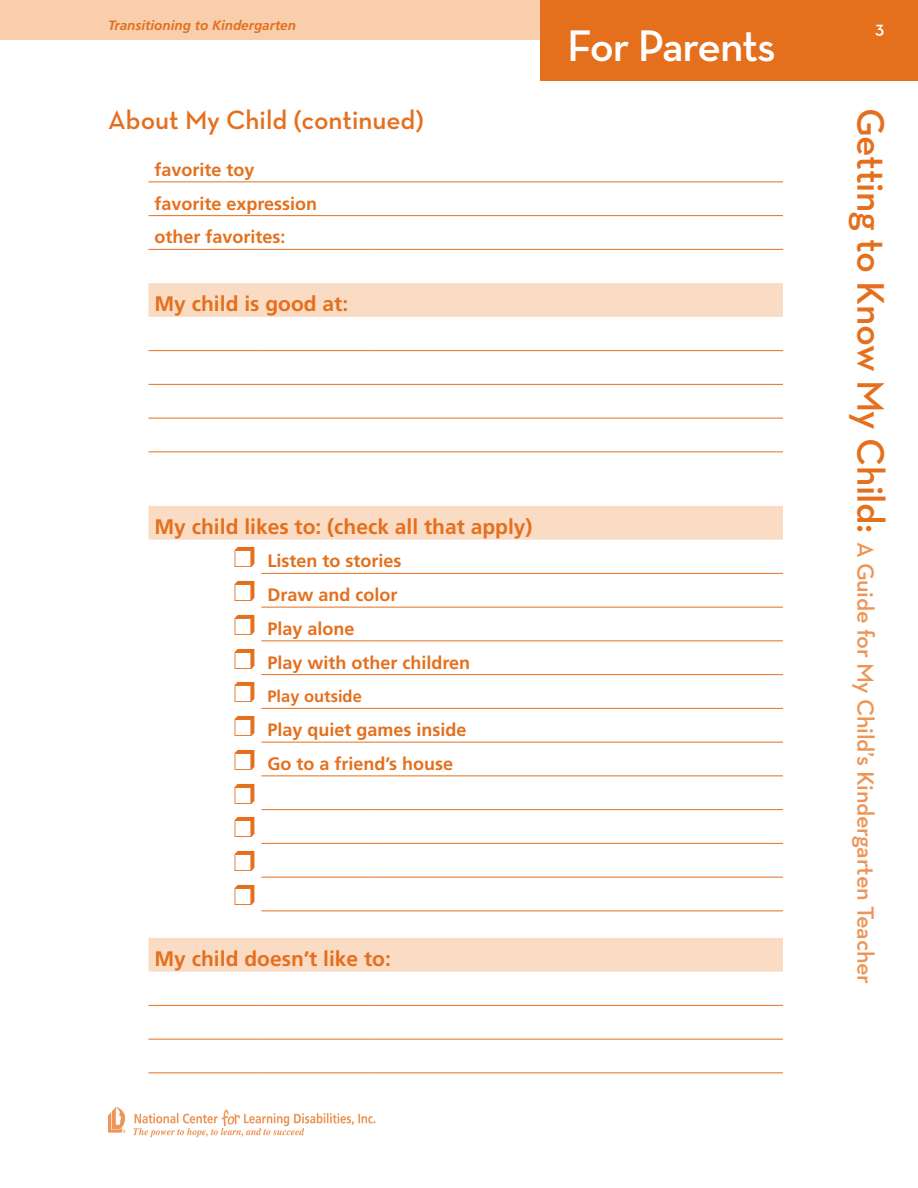
<style>
.page{position:relative;width:918px;height:1188px;background:#fff}
.page>*{position:absolute;margin:0;border:0;box-sizing:border-box;transform-origin:0 0}
.t1{font:600 45px "Neutra Text";letter-spacing:-.03em;color:#fff}
.t2{font:28.5px/33.8px "Zapf Dingbats ITC";color:#e4701e;text-align:justify}
.t3{font:600 27px "Neutra Text";color:#e4701e}
.t4{font:600 24px "Neutra Text";letter-spacing:-.01em;color:#ed9557}
.t5{font:700 21px "Frutiger";color:#e4701e}
.t6{font:700 18px/33.8px "Frutiger";color:#e4701e}
.t7{font:700 16.5px "Frutiger";color:#e4701e}
.t8{font:italic 700 13.5px "Frutiger";color:#e4701e}
.s1{font-size:39px;color:#e4701e}
</style>
<div class="page">
<img style="left:108px;top:1108px;width:267px;height:30px">
<div style="left:0;top:0;width:918px;height:40px;background:#f8cead"></div>
<div style="left:540px;top:0;width:378px;height:81px;background:#e4701e"></div>
<svg style="left:148px;top:283px;width:635px;height:689px"></svg>
<hr style="left:148px;top:182px;width:113px;height:1px;background:#e4701e">
<hr style="left:261px;top:182px;width:113px;height:1px;background:#e4701e">
<hr style="left:148px;top:215px;width:113px;height:1px;background:#e4701e">
<hr style="left:261px;top:215px;width:113px;height:1px;background:#e4701e">
<hr style="left:374px;top:182px;width:409px;height:1px;background:#e4701e">
<hr style="left:374px;top:215px;width:409px;height:1px;background:#e4701e">
<hr style="left:148px;top:249px;width:113px;height:1px;background:#e4701e">
<hr style="left:261px;top:249px;width:113px;height:1px;background:#e4701e">
<hr style="left:374px;top:249px;width:409px;height:1px;background:#e4701e">
<hr style="left:148px;top:350px;width:113px;height:1px;background:#e4701e">
<hr style="left:261px;top:350px;width:113px;height:1px;background:#e4701e">
<hr style="left:374px;top:350px;width:409px;height:1px;background:#e4701e">
<hr style="left:148px;top:384px;width:113px;height:1px;background:#e4701e">
<hr style="left:261px;top:384px;width:113px;height:1px;background:#e4701e">
<hr style="left:374px;top:384px;width:409px;height:1px;background:#e4701e">
<hr style="left:148px;top:418px;width:113px;height:1px;background:#e4701e">
<hr style="left:261px;top:418px;width:113px;height:1px;background:#e4701e">
<hr style="left:374px;top:418px;width:409px;height:1px;background:#e4701e">
<hr style="left:148px;top:452px;width:113px;height:1px;background:#e4701e">
<hr style="left:261px;top:452px;width:113px;height:1px;background:#e4701e">
<hr style="left:374px;top:452px;width:409px;height:1px;background:#e4701e">
<hr style="left:261px;top:573px;width:113px;height:1px;background:#e4701e">
<hr style="left:374px;top:573px;width:409px;height:1px;background:#e4701e">
<hr style="left:261px;top:607px;width:113px;height:1px;background:#e4701e">
<hr style="left:374px;top:607px;width:409px;height:1px;background:#e4701e">
<hr style="left:261px;top:641px;width:113px;height:1px;background:#e4701e">
<hr style="left:374px;top:641px;width:409px;height:1px;background:#e4701e">
<hr style="left:261px;top:674px;width:113px;height:1px;background:#e4701e">
<hr style="left:374px;top:674px;width:409px;height:1px;background:#e4701e">
<hr style="left:261px;top:708px;width:113px;height:1px;background:#e4701e">
<hr style="left:374px;top:708px;width:409px;height:1px;background:#e4701e">
<hr style="left:261px;top:742px;width:113px;height:1px;background:#e4701e">
<hr style="left:374px;top:742px;width:409px;height:1px;background:#e4701e">
<hr style="left:261px;top:776px;width:113px;height:1px;background:#e4701e">
<hr style="left:374px;top:776px;width:409px;height:1px;background:#e4701e">
<hr style="left:261px;top:809px;width:113px;height:1px;background:#e4701e">
<hr style="left:374px;top:809px;width:409px;height:1px;background:#e4701e">
<hr style="left:261px;top:843px;width:113px;height:1px;background:#e4701e">
<hr style="left:374px;top:843px;width:409px;height:1px;background:#e4701e">
<hr style="left:261px;top:877px;width:113px;height:1px;background:#e4701e">
<hr style="left:374px;top:877px;width:409px;height:1px;background:#e4701e">
<hr style="left:261px;top:911px;width:113px;height:1px;background:#e4701e">
<hr style="left:374px;top:911px;width:409px;height:1px;background:#e4701e">
<hr style="left:148px;top:1005px;width:113px;height:1px;background:#e4701e">
<hr style="left:261px;top:1005px;width:113px;height:1px;background:#e4701e">
<hr style="left:148px;top:1039px;width:113px;height:1px;background:#e4701e">
<hr style="left:261px;top:1039px;width:113px;height:1px;background:#e4701e">
<hr style="left:148px;top:1073px;width:113px;height:1px;background:#e4701e">
<hr style="left:261px;top:1073px;width:113px;height:1px;background:#e4701e">
<hr style="left:374px;top:1005px;width:409px;height:1px;background:#e4701e">
<hr style="left:374px;top:1039px;width:409px;height:1px;background:#e4701e">
<hr style="left:374px;top:1073px;width:409px;height:1px;background:#e4701e">
<p class="t8" style="left:108px;top:18px;width:190px">Transitioning to Kindergarten</p>
<h3 class="t3" style="left:108px;top:103px;width:318px">About My Child (continued)</h3>
<p class="t6" style="left:154px;top:153px;width:164px">favorite toy favorite expression other favorites:</p>
<p class="t5" style="left:154px;top:291px;width:195px">My child is good at:</p>
<h1 class="t1" style="left:567px;top:18px;width:210px">For Parents</h1>
<p class="t5" style="left:154px;top:514px;width:380px">My child likes to: (check all that apply)</p>
<p class="t6" style="left:234px;top:544px;width:238px">❒ Listen to stories<br>❒ Draw and color<br>❒ Play alone<br>❒ Play with other children</p>
<p class="t7" style="left:234px;top:687px;width:130px">❒ Play outside</p>
<p class="t6" style="left:234px;top:713px;width:234px">❒ Play quiet games inside ❒ Go to a friend’s house</p>
<h2 class="t2" style="left:234px;top:777px;width:23px">❒ ❒ ❒ ❒</h2>
<p class="t5" style="left:154px;top:946px;width:238px">My child doesn’t like to:</p>
<h3 class="t4" style="left:880px;top:108px;width:878px;rotate:90deg"><span class="s1">Getting to Know My Child:</span> A Guide for My Child’s Kindergarten Teacher</h3>
</div>
